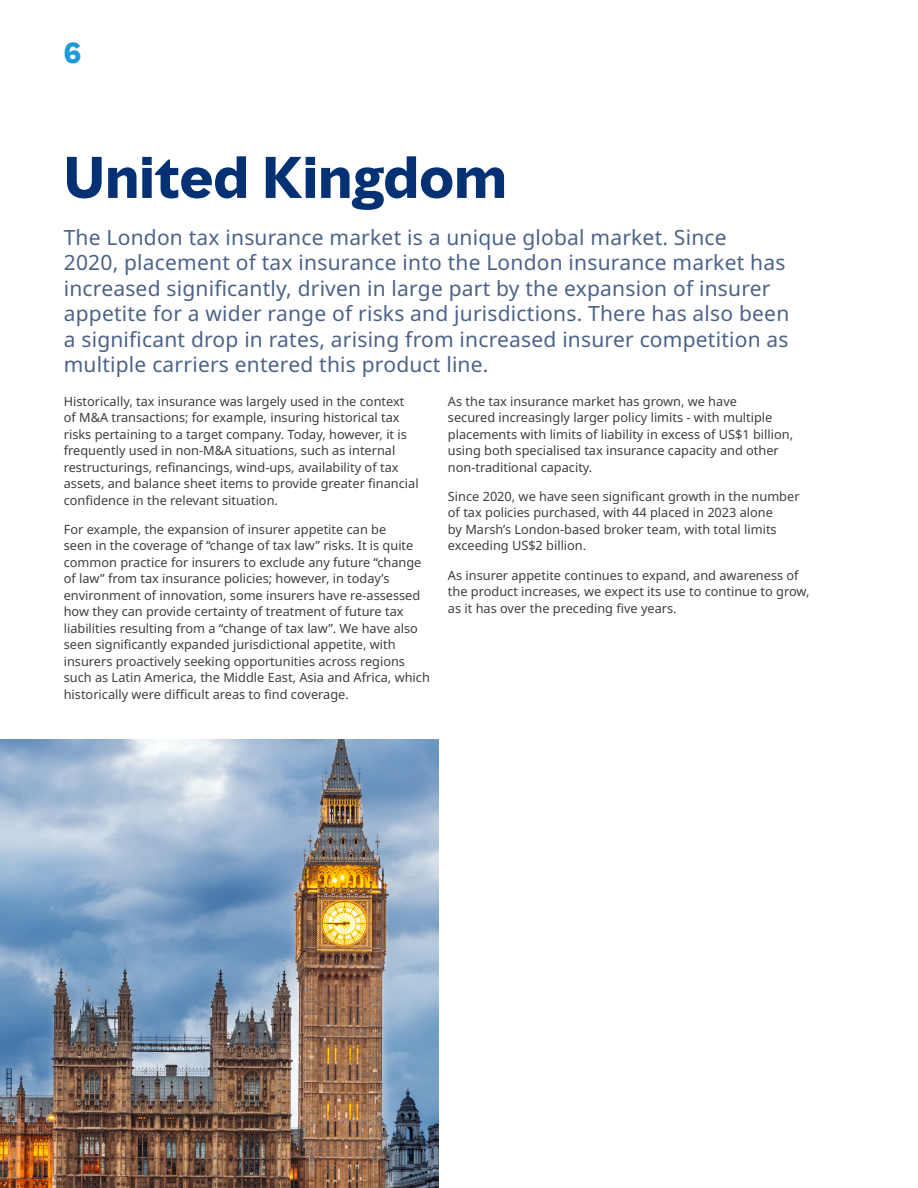
<style>
.page{position:relative;width:918px;height:1188px;background:#fff}
.page>*{position:absolute;margin:0;border:0;box-sizing:border-box;transform-origin:0 0}
.Page_Heading__36_39{font:700 54px "MMC Display";letter-spacing:.01em;color:#043174}
.t1{font:700 27px "MMC Display";color:#1b9ad7}
.Body_Intro__14_17{font:21px/25.5px "Noto Sans";letter-spacing:.01em;color:#4d6288}
.t2{font:12.75px/16.5px "Noto Sans";color:#3e3e3f}
</style>
<div class="page">
<img style="left:0;top:740px;width:439px;height:448px">
<h2 class="t1" style="left:64px;top:35px;width:19px">6</h2>
<h1 class="Page_Heading__36_39" style="left:64px;top:142px;width:444px">United Kingdom</h1>
<h3 class="Body_Intro__14_17" style="left:64px;top:225px;width:727px">The London tax insurance market is a unique global market. Since<br>2020, placement of tax insurance into the London insurance market has increased significantly, driven in large part by the expansion of insurer appetite for a wider range of risks and jurisdictions. There has also been a significant drop in rates, arising from increased insurer competition as multiple carriers entered this product line.</h3>
<p class="t2" style="left:64px;top:393px;width:356px">Historically, tax insurance was largely used in the context of M&amp;A transactions; for example, insuring historical tax risks pertaining to a target company. Today, however, it is frequently used in non-M&amp;A situations, such as internal restructurings, refinancings, wind-ups, availability of tax assets, and balance sheet items to provide greater financial confidence in the relevant situation.</p>
<p class="t2" style="left:64px;top:521px;width:368px">For example, the expansion of insurer appetite can be<br>seen in the coverage of “change of tax law” risks. It is quite common practice for insurers to exclude any future “change of law” from tax insurance policies; however, in today’s environment of innovation, some insurers have re-assessed how they can provide certainty of treatment of future tax liabilities resulting from a “change of tax law”. We have also seen significantly expanded jurisdictional appetite, with insurers proactively seeking opportunities across regions such as Latin America, the Middle East, Asia and Africa, which historically were difficult areas to find coverage.</p>
<p class="t2" style="left:448px;top:393px;width:347px">As the tax insurance market has grown, we have<br>secured increasingly larger policy limits - with multiple placements with limits of liability in excess of US$1 billion, using both specialised tax insurance capacity and other non-traditional capacity.</p>
<p class="t2" style="left:448px;top:488px;width:353px">Since 2020, we have seen significant growth in the number of tax policies purchased, with 44 placed in 2023 alone<br>by Marsh’s London-based broker team, with total limits exceeding US$2 billion.</p>
<p class="t2" style="left:448px;top:567px;width:363px">As insurer appetite continues to expand, and awareness of the product increases, we expect its use to continue to grow, as it has over the preceding five years.</p>
</div>
